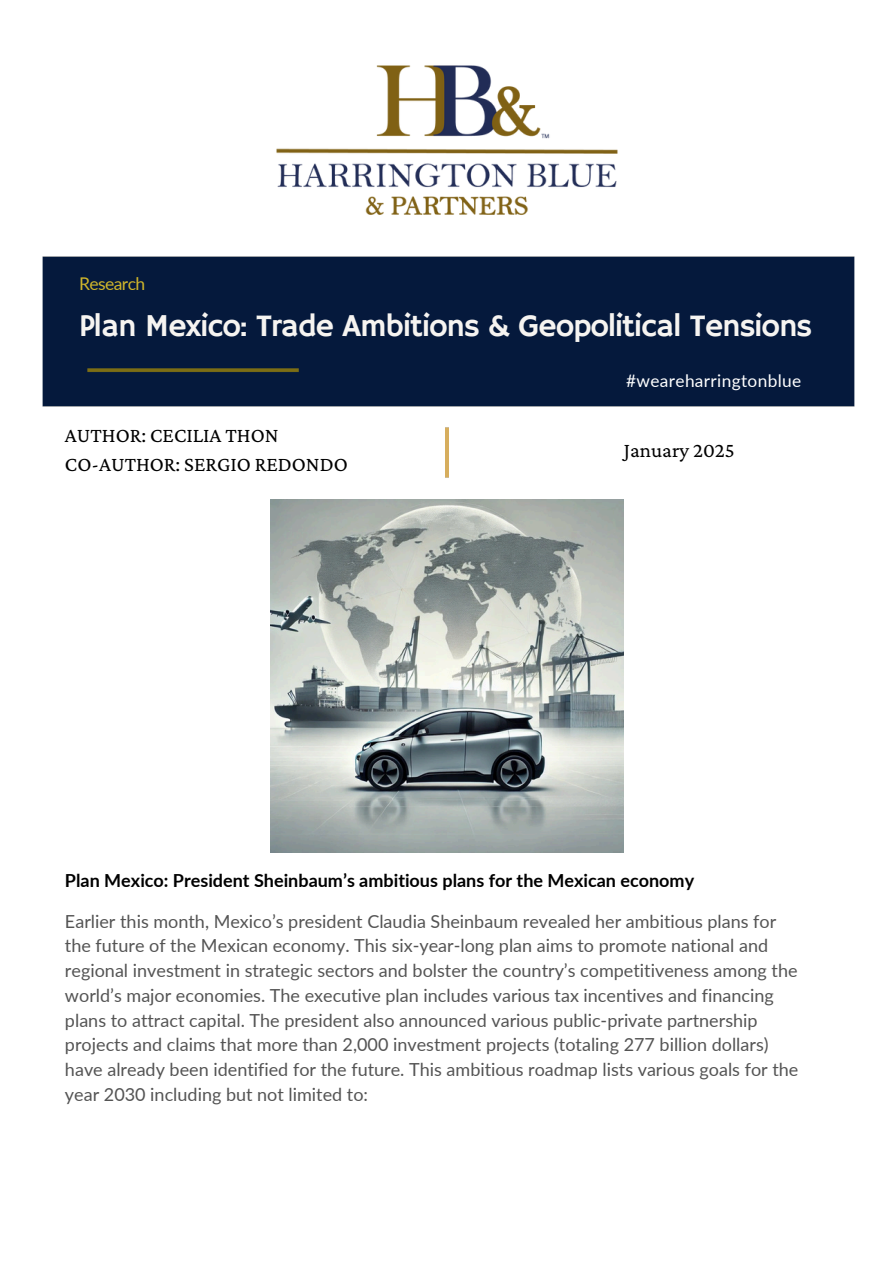
<style>
.page{position:relative;width:894px;height:1264px;background:#fff}
.page>*{position:absolute;margin:0;border:0;box-sizing:border-box;transform-origin:0 0}
.t1{font:31.8px "Hammersmith One";letter-spacing:-.035em;color:#f6f4f1}
.t2{font:21px/29.2px "Crimson Pro";color:#000}
.t3{font:18px/24.8px "Lato";color:#545454}
.t4{font:700 18px "Lato";color:#000}
.t5{font:17.55px "Lato";letter-spacing:-.035em;color:#d0b62b}
.t6{font:17.25px "Lato";letter-spacing:.02em;color:#fff}
</style>
<div class="page">
<img style="left:276px;top:65px;width:342px;height:150px">
<div style="left:42px;top:256px;width:813px;height:151px;background:#05193c"></div>
<img style="left:445px;top:427px;width:3px;height:51px">
<img style="left:270px;top:500px;width:353px;height:352px">
<p class="t5" style="left:79px;top:272px;width:68px">Research</p>
<h1 class="t1" style="left:79px;top:307px;width:734px">Plan Mexico: Trade Ambitions &amp; Geopolitical Tensions</h1>
<p class="t6" style="left:626px;top:370px;width:176px">#weareharringtonblue</p>
<h2 class="t2" style="left:65px;top:420px;width:284px">AUTHOR: CECILIA THON<br>CO-AUTHOR: SERGIO REDONDO</h2>
<p class="t2" style="left:623px;top:435px;width:113px">January 2025</p>
<p class="t4" style="left:65px;top:869px;width:630px">Plan Mexico: President Sheinbaum’s ambitious plans for the Mexican economy</p>
<p class="t3" style="left:65px;top:908px;width:734px">Earlier this month, Mexico’s president Claudia Sheinbaum revealed her ambitious plans for the future of the Mexican economy. This six-year-long plan aims to promote national and regional investment in strategic sectors and bolster the country’s competitiveness among the world’s major economies. The executive plan includes various tax incentives and financing plans to attract capital. The president also announced various public-private partnership projects and claims that more than 2,000 investment projects (totaling 277 billion dollars) have already been identified for the future. This ambitious roadmap lists various goals for the year 2030 including but not limited to:</p>
</div>
